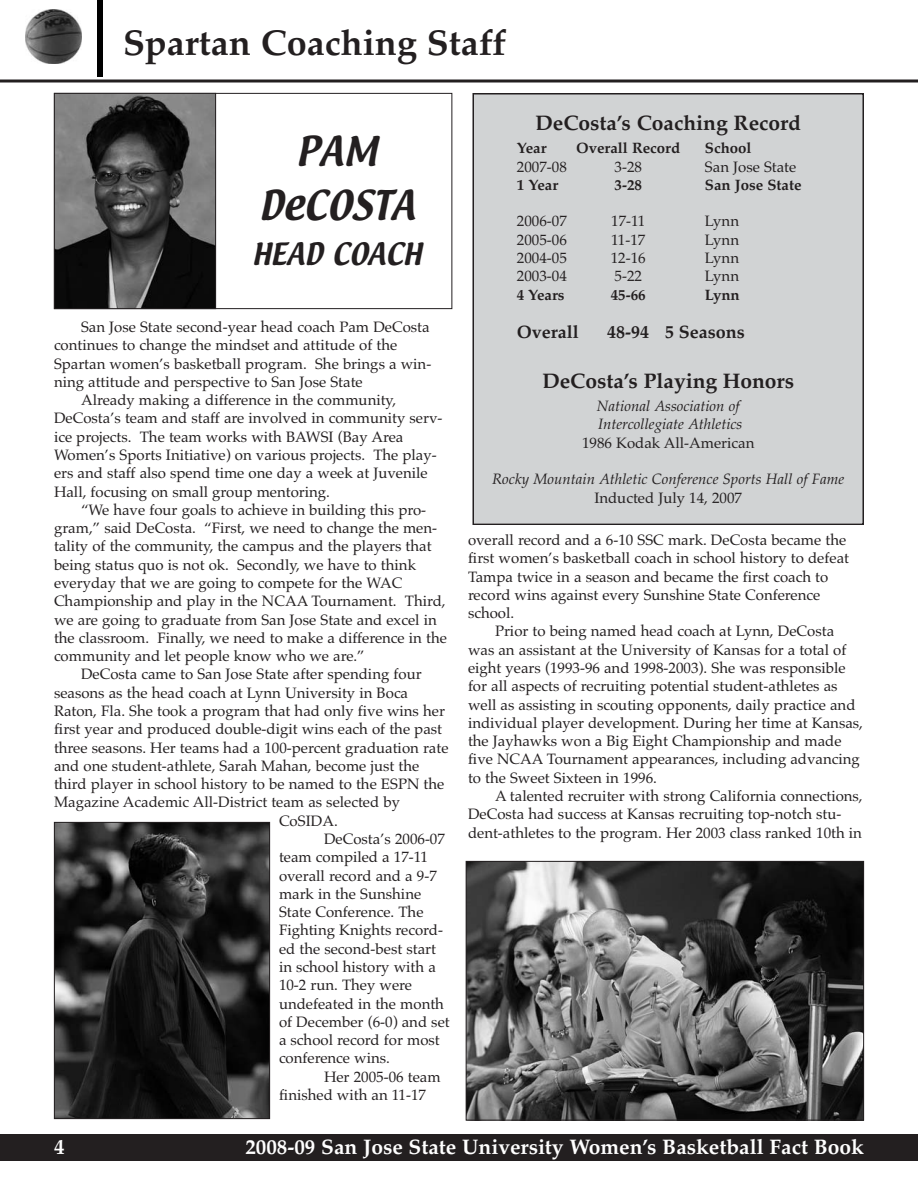
<style>
.page{position:relative;width:918px;height:1188px;background:#fff}
.page>*{position:absolute;margin:0;border:0;box-sizing:border-box;transform-origin:0 0}
.t1{font:700 36px "Palatino";color:#231f20}
.t2{font:36px/54px "Textile";color:#231f20;text-align:center}
.t3{font:27px "Textile";color:#231f20}
.t4{font:700 21px "Palatino";color:#fff}
.t5{font:700 21px "Palatino";color:#231f20}
.t6{font:700 18px "Palatino";color:#231f20}
.t7{font:15px/18.3px "Palatino";color:#231f20}
.t8{font:italic 15px/18.3px "Palatino";color:#231f20}
.t9{font:700 15px "Palatino";color:#231f20}
</style>
<div class="page">
<div style="left:0;top:1134px;width:918px;height:27px;background:#231f20"></div>
<hr style="left:0;top:80px;width:918px;height:2px;background:#231f20">
<div style="left:97px;top:0;width:6px;height:76px;background:#000"></div>
<img style="left:26px;top:9px;width:55px;height:54px">
<img style="left:56px;top:95px;width:158px;height:212px">
<div style="left:54px;top:93px;width:162px;height:216px;border:1px solid #231f20"></div>
<div style="left:474px;top:94px;width:388px;height:430px;background:#d1d3d4"></div>
<div style="left:472px;top:93px;width:392px;height:432px;border:2px solid #231f20"></div>
<img style="left:56px;top:824px;width:212px;height:293px">
<div style="left:54px;top:822px;width:216px;height:297px;border:1px solid #231f20"></div>
<img style="left:468px;top:863px;width:394px;height:255px">
<div style="left:466px;top:861px;width:398px;height:259px;border:1px solid #231f20"></div>
<h1 class="t1" style="left:123px;top:29px;width:385px">Spartan Coaching Staff</h1>
<h1 class="t2" style="left:259px;top:127px;width:158px">PAM<br>DeCOSTA</h1>
<h2 class="t3" style="left:253px;top:242px;width:170px">HEAD COACH</h2>
<p class="t7" style="left:81px;top:319px;width:350px">San Jose State second-year head coach Pam DeCosta</p>
<p class="t7" style="left:54px;top:338px;width:345px">continues to change the mindset and attitude of the</p>
<p class="t7" style="left:54px;top:356px;width:379px">Spartan women’s basketball program. She brings a win-</p>
<p class="t7" style="left:54px;top:374px;width:310px">ning attitude and perspective to San Jose State</p>
<p class="t7" style="left:81px;top:393px;width:317px">Already making a difference in the community,</p>
<p class="t7" style="left:54px;top:411px;width:390px">DeCosta’s team and staff are involved in community serv-</p>
<p class="t7" style="left:54px;top:429px;width:351px">ice projects. The team works with BAWSI (Bay Area</p>
<p class="t7" style="left:54px;top:447px;width:384px">Women’s Sports Initiative) on various projects. The play-</p>
<p class="t7" style="left:54px;top:466px;width:375px">ers and staff also spend time one day a week at Juvenile</p>
<p class="t7" style="left:54px;top:484px;width:278px">Hall, focusing on small group mentoring.</p>
<p class="t7" style="left:81px;top:502px;width:347px">“We have four goals to achieve in building this pro-</p>
<p class="t7" style="left:54px;top:521px;width:385px">gram,” said DeCosta. “First, we need to change the men-</p>
<p class="t7" style="left:54px;top:539px;width:379px">tality of the community, the campus and the players that</p>
<p class="t7" style="left:54px;top:557px;width:364px">being status quo is not ok. Secondly, we have to think</p>
<p class="t7" style="left:54px;top:575px;width:350px">everyday that we are going to compete for the WAC</p>
<p class="t7" style="left:54px;top:594px;width:393px">Championship and play in the NCAA Tournament. Third,</p>
<p class="t7" style="left:54px;top:612px;width:384px">we are going to graduate from San Jose State and excel in</p>
<p class="t7" style="left:54px;top:630px;width:394px">the classroom. Finally, we need to make a difference in the</p>
<p class="t7" style="left:54px;top:649px;width:312px">community and let people know who we are.”</p>
<p class="t7" style="left:81px;top:667px;width:342px">DeCosta came to San Jose State after spending four</p>
<p class="t7" style="left:54px;top:685px;width:356px">seasons as the head coach at Lynn University in Boca</p>
<p class="t7" style="left:54px;top:703px;width:392px">Raton, Fla. She took a program that had only five wins her</p>
<p class="t7" style="left:54px;top:722px;width:390px">first year and produced double-digit wins each of the past</p>
<p class="t7" style="left:54px;top:740px;width:396px">three seasons. Her teams had a 100-percent graduation rate</p>
<p class="t7" style="left:54px;top:758px;width:367px">and one student-athlete, Sarah Mahan, become just the</p>
<p class="t7" style="left:54px;top:777px;width:392px">third player in school history to be named to the ESPN the</p>
<p class="t7" style="left:54px;top:795px;width:348px">Magazine Academic All-District team as selected by</p>
<p class="t7" style="left:279px;top:813px;width:60px">CoSIDA.</p>
<p class="t7" style="left:324px;top:831px;width:122px">DeCosta’s 2006-07</p>
<p class="t7" style="left:279px;top:850px;width:151px">team compiled a 17-11</p>
<p class="t7" style="left:279px;top:868px;width:159px">overall record and a 9-7</p>
<p class="t7" style="left:279px;top:886px;width:144px">mark in the Sunshine</p>
<p class="t7" style="left:279px;top:905px;width:146px">State Conference. The</p>
<p class="t7" style="left:279px;top:923px;width:166px">Fighting Knights record-</p>
<p class="t7" style="left:279px;top:941px;width:159px">ed the second-best start</p>
<p class="t7" style="left:279px;top:959px;width:158px">in school history with a</p>
<p class="t7" style="left:279px;top:978px;width:135px">10-2 run. They were</p>
<p class="t7" style="left:279px;top:996px;width:167px">undefeated in the month</p>
<p class="t7" style="left:279px;top:1014px;width:172px">of December (6-0) and set</p>
<p class="t7" style="left:279px;top:1033px;width:162px">a school record for most</p>
<p class="t7" style="left:279px;top:1051px;width:112px">conference wins.</p>
<p class="t7" style="left:324px;top:1069px;width:118px">Her 2005-06 team</p>
<p class="t7" style="left:279px;top:1087px;width:149px">finished with an 11-17</p>
<h3 class="t5" style="left:535px;top:115px;width:267px">DeCosta’s Coaching Record</h3>
<p class="t9" style="left:517px;top:142px;width:31px">Year</p>
<p class="t9" style="left:576px;top:142px;width:106px">Overall Record</p>
<p class="t9" style="left:705px;top:142px;width:48px">School</p>
<p class="t7" style="left:517px;top:159px;width:51px">2007-08</p>
<p class="t7" style="left:615px;top:159px;width:29px">3-28</p>
<p class="t7" style="left:705px;top:159px;width:93px">San Jose State</p>
<p class="t9" style="left:517px;top:179px;width:43px">1 Year</p>
<p class="t9" style="left:615px;top:179px;width:29px">3-28</p>
<p class="t9" style="left:705px;top:179px;width:98px">San Jose State</p>
<p class="t7" style="left:517px;top:214px;width:51px">2006-07</p>
<p class="t7" style="left:611px;top:214px;width:36px">17-11</p>
<p class="t7" style="left:705px;top:214px;width:36px">Lynn</p>
<p class="t7" style="left:517px;top:232px;width:51px">2005-06</p>
<p class="t7" style="left:611px;top:232px;width:36px">11-17</p>
<p class="t7" style="left:705px;top:232px;width:36px">Lynn</p>
<p class="t7" style="left:517px;top:250px;width:51px">2004-05</p>
<p class="t7" style="left:611px;top:250px;width:36px">12-16</p>
<p class="t7" style="left:705px;top:250px;width:36px">Lynn</p>
<p class="t7" style="left:517px;top:269px;width:51px">2003-04</p>
<p class="t7" style="left:615px;top:269px;width:29px">5-22</p>
<p class="t7" style="left:705px;top:269px;width:36px">Lynn</p>
<p class="t9" style="left:517px;top:289px;width:49px">4 Years</p>
<p class="t9" style="left:611px;top:289px;width:36px">45-66</p>
<p class="t9" style="left:705px;top:289px;width:36px">Lynn</p>
<p class="t6" style="left:517px;top:325px;width:63px">Overall</p>
<p class="t6" style="left:607px;top:325px;width:139px">48-94 5 Seasons</p>
<h3 class="t5" style="left:542px;top:372px;width:253px">DeCosta’s Playing Honors</h3>
<p class="t8" style="left:597px;top:399px;width:147px">National Association of<br>Intercollegiate Athletics</p>
<p class="t7" style="left:582px;top:435px;width:174px">1986 Kodak All-American</p>
<p class="t8" style="left:492px;top:472px;width:353px">Rocky Mountain Athletic Conference Sports Hall of Fame</p>
<p class="t7" style="left:594px;top:490px;width:149px">Inducted July 14, 2007</p>
<p class="t7" style="left:468px;top:532px;width:383px">overall record and a 6-10 SSC mark. DeCosta became the first women’s basketball coach in school history to defeat Tampa twice in a season and became the first coach to record wins against every Sunshine State Conference school.</p>
<p class="t7" style="left:468px;top:624px;width:396px;text-indent:27px">Prior to being named head coach at Lynn, DeCosta was an assistant at the University of Kansas for a total of eight years (1993-96 and 1998-2003). She was responsible for all aspects of recruiting potential student-athletes as well as assisting in scouting opponents, daily practice and individual player development. During her time at Kansas, the Jayhawks won a Big Eight Championship and made five NCAA Tournament appearances, including advancing to the Sweet Sixteen in 1996.</p>
<p class="t7" style="left:468px;top:788px;width:396px;text-indent:27px">A talented recruiter with strong California connections,<br>DeCosta had success at Kansas recruiting top-notch stu&shy;dent-athletes to the program. Her 2003 class ranked 10th in</p>
<h3 class="t4" style="left:54px;top:1139px;width:12px">4</h3>
<h3 class="t4" style="left:245px;top:1139px;width:620px">2008-09 San Jose State University Women’s Basketball Fact Book</h3>
</div>
